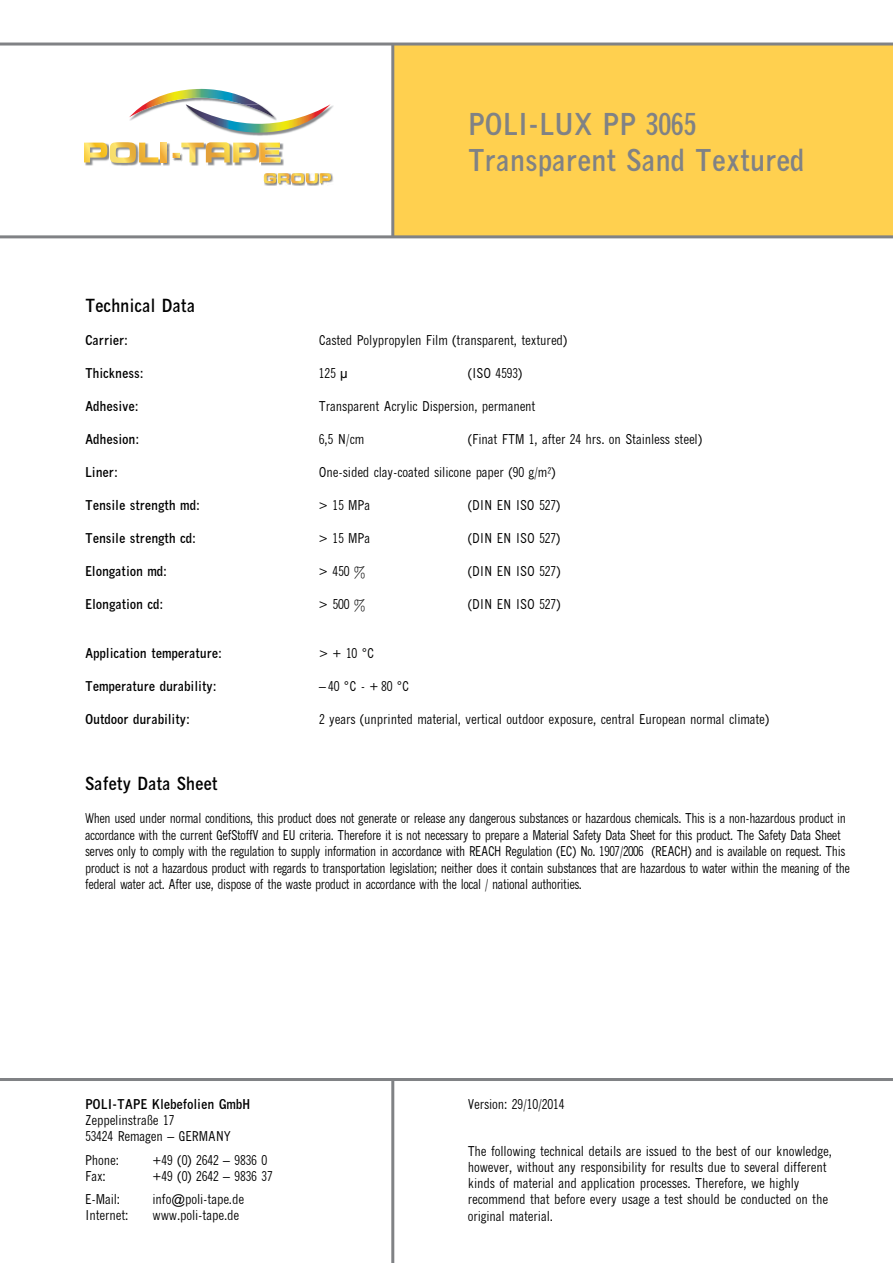
<style>
.page{position:relative;width:893px;height:1263px;background:#fff}
.page>*{position:absolute;margin:0;border:0;box-sizing:border-box;transform-origin:0 0}
.t1{font:700 condensed 30px/36px "M News Gothic";color:#808285}
.t2{font:700 condensed 18px "M News Gothic";color:#000}
.t3{font:condensed 13.5px/16.2px "M News Gothic";color:#000}
.t4{font:condensed 13.5px/16.5px "M News Gothic";letter-spacing:-.02em;color:#000;scale:.95 1}
.t5{font:700 condensed 13.5px "M News Gothic";color:#000}
</style>
<div class="page">
<div style="left:393px;top:44px;width:500px;height:193px;background:#ffd04f"></div>
<hr style="left:0;top:235px;width:893px;height:3px;background:#808285">
<hr style="left:0;top:43px;width:893px;height:3px;background:#808285">
<hr style="left:391px;top:44px;width:3px;height:193px;background:#808285">
<hr style="left:0;top:1078px;width:893px;height:3px;background:#808285">
<hr style="left:391px;top:1079px;width:3px;height:184px;background:#808285">
<svg style="left:264px;top:173px;width:69px;height:13px"></svg>
<img style="left:162px;top:143px;width:8px;height:23px">
<svg style="left:84px;top:142px;width:78px;height:24px"></svg>
<svg style="left:161px;top:143px;width:6px;height:19px"></svg>
<img style="left:280px;top:143px;width:4px;height:23px">
<svg style="left:173px;top:142px;width:107px;height:24px"></svg>
<img style="left:234px;top:105px;width:100px;height:31px">
<svg style="left:129px;top:89px;width:202px;height:44px"></svg>
<h1 class="t1" style="left:468px;top:106px;width:338px">POLI-LUX PP 3065<br>Transparent Sand Textured</h1>
<h2 class="t2" style="left:85px;top:295px;width:112px">Technical Data</h2>
<p class="t5" style="left:85px;top:332px;width:45px">Carrier:</p>
<p class="t3" style="left:319px;top:332px;width:250px">Casted Polypropylen Film (transparent, textured)</p>
<p class="t5" style="left:85px;top:365px;width:60px">Thickness:</p>
<p class="t3" style="left:319px;top:365px;width:30px">125 µ</p>
<p class="t3" style="left:468px;top:365px;width:56px">(ISO 4593)</p>
<p class="t5" style="left:85px;top:398px;width:55px">Adhesive:</p>
<p class="t3" style="left:319px;top:398px;width:218px">Transparent Acrylic Dispersion, permanent</p>
<p class="t5" style="left:85px;top:431px;width:56px">Adhesion:</p>
<p class="t3" style="left:319px;top:431px;width:47px">6,5 N/cm</p>
<p class="t3" style="left:468px;top:431px;width:236px">(Finat FTM 1, after 24 hrs. on Stainless steel)</p>
<p class="t5" style="left:85px;top:464px;width:34px">Liner:</p>
<p class="t3" style="left:319px;top:464px;width:238px">One-sided clay-coated silicone paper (90 g/m²)</p>
<p class="t5" style="left:85px;top:497px;width:116px">Tensile strength md:</p>
<p class="t3" style="left:319px;top:497px;width:53px">&gt; 15 MPa</p>
<p class="t3" style="left:468px;top:497px;width:94px">(DIN EN ISO 527)</p>
<p class="t5" style="left:85px;top:530px;width:112px">Tensile strength cd:</p>
<p class="t3" style="left:319px;top:530px;width:53px">&gt; 15 MPa</p>
<p class="t3" style="left:468px;top:530px;width:94px">(DIN EN ISO 527)</p>
<p class="t5" style="left:85px;top:563px;width:83px">Elongation md:</p>
<p class="t3" style="left:319px;top:563px;width:48px">&gt; 450 %</p>
<p class="t3" style="left:468px;top:563px;width:94px">(DIN EN ISO 527)</p>
<p class="t5" style="left:85px;top:596px;width:80px">Elongation cd:</p>
<p class="t3" style="left:319px;top:596px;width:48px">&gt; 500 %</p>
<p class="t3" style="left:468px;top:596px;width:94px">(DIN EN ISO 527)</p>
<p class="t5" style="left:85px;top:645px;width:138px">Application temperature:</p>
<p class="t3" style="left:319px;top:645px;width:57px">&gt; + 10 °C</p>
<p class="t5" style="left:85px;top:678px;width:133px">Temperature durability:</p>
<p class="t3" style="left:319px;top:678px;width:92px">– 40 °C - + 80 °C</p>
<p class="t5" style="left:85px;top:711px;width:106px">Outdoor durability:</p>
<p class="t3" style="left:319px;top:711px;width:452px">2 years (unprinted material, vertical outdoor exposure, central European normal climate)</p>
<h2 class="t2" style="left:85px;top:773px;width:134px">Safety Data Sheet</h2>
<p class="t4" style="left:85px;top:810px;width:807px">When used under normal conditions, this product does not generate or release any dangerous substances or hazardous chemicals. This is a non-hazardous product in accordance with the current GefStoffV and EU criteria. Therefore it is not necessary to prepare a Material Safety Data Sheet for this product. The Safety Data Sheet serves only to comply with the regulation to supply information in accordance with REACH Regulation (EC) No. 1907/2006 (REACH) and is available on request. This product is not a hazardous product with regards to transportation legislation; neither does it contain substances that are hazardous to water within the meaning of the federal water act. After use, dispose of the waste product in accordance with the local / national authorities.</p>
<p class="t5" style="left:85px;top:1096px;width:167px">POLI-TAPE Klebefolien GmbH</p>
<p class="t3" style="left:85px;top:1112px;width:147px">Zeppelinstraße 17<br>53424 Remagen – GERMANY</p>
<p class="t3" style="left:85px;top:1151px;width:35px">Phone:</p>
<p class="t3" style="left:153px;top:1151px;width:116px">+49 (0) 2642 – 9836 0</p>
<p class="t3" style="left:85px;top:1168px;width:22px">Fax:</p>
<p class="t3" style="left:153px;top:1168px;width:122px">+49 (0) 2642 – 9836 37</p>
<p class="t3" style="left:85px;top:1191px;width:37px">E-Mail:</p>
<p class="t3" style="left:153px;top:1191px;width:93px">info@poli-tape.de</p>
<p class="t3" style="left:85px;top:1207px;width:45px">Internet:</p>
<p class="t3" style="left:153px;top:1207px;width:88px">www.poli-tape.de</p>
<p class="t3" style="left:468px;top:1096px;width:98px">Version: 29/10/2014</p>
<p class="t3" style="left:468px;top:1142px;width:366px">The following technical details are issued to the best of our knowledge, however, without any responsibility for results due to several different kinds of material and application processes. Therefore, we highly recommend that before every usage a test should be conducted on the original material.</p>
</div>
